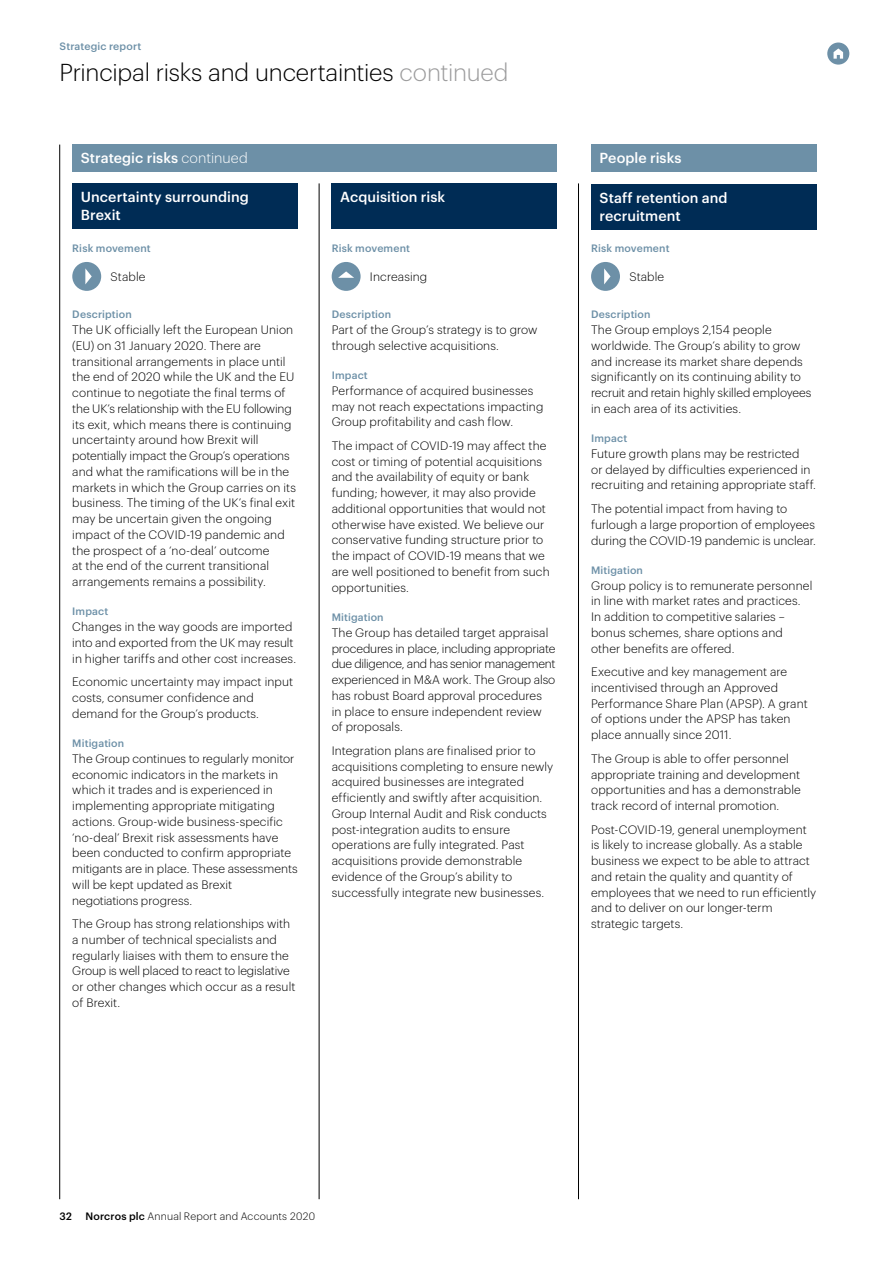
<style>
.page{position:relative;width:893px;height:1263px;background:#fff}
.page>*{position:absolute;margin:0;border:0;box-sizing:border-box;transform-origin:0 0}
.t1{font:300 24px "Graphik";letter-spacing:-.01em;color:#000}
.t2{font:500 14.25px/18px "Graphik";color:#fff}
.t3{font:300 12px/15.8px "Graphik";letter-spacing:.01em;color:#000}
.t4{font:500 10.5px "Graphik";letter-spacing:.015em;color:#6d90a7}
.t5{font:300 10.5px "Graphik";letter-spacing:.015em;color:#000}
.t6{font:500 10.5px "Graphik";color:#000}
.s1{color:#9c9c9d}
.s2{font-weight:300}
.s3{font-weight:500}
</style>
<div class="page">
<div style="left:72px;top:262px;width:29px;height:29px;background:#6d90a7;border-radius:50%"></div>
<svg style="left:85px;top:268px;width:7px;height:16px"></svg>
<hr style="left:59px;top:145px;width:1px;height:1054px;background:#000">
<hr style="left:319px;top:183px;width:1px;height:1016px;background:#000">
<div style="left:72px;top:183px;width:226px;height:46px;background:#002c55"></div>
<div style="left:332px;top:183px;width:225px;height:46px;background:#002c55"></div>
<div style="left:72px;top:145px;width:485px;height:27px;background:#6d90a7"></div>
<div style="left:591px;top:145px;width:225px;height:27px;background:#6d90a7"></div>
<hr style="left:578px;top:183px;width:1px;height:1016px;background:#000">
<div style="left:591px;top:184px;width:225px;height:46px;background:#002c55"></div>
<div style="left:332px;top:262px;width:29px;height:29px;background:#6d90a7;border-radius:50%"></div>
<svg style="left:338px;top:271px;width:16px;height:7px"></svg>
<div style="left:591px;top:262px;width:29px;height:29px;background:#6d90a7;border-radius:50%"></div>
<svg style="left:604px;top:268px;width:6px;height:16px"></svg>
<svg style="left:827px;top:43px;width:22px;height:22px"></svg>
<p class="t4" style="left:60px;top:38px;width:83px">Strategic report</p>
<h1 class="t1" style="left:60px;top:55px;width:451px">Principal risks and uncertainties <span class="s1">continued</span></h1>
<p class="t2" style="left:81px;top:148px;width:168px">Strategic risks <span class="s2">continued</span></p>
<p class="t2" style="left:600px;top:148px;width:83px">People risks</p>
<p class="t2" style="left:600px;top:188px;width:130px">Staff retention and recruitment</p>
<p class="t2" style="left:81px;top:187px;width:170px">Uncertainty surrounding<br>Brexit</p>
<p class="t2" style="left:340px;top:187px;width:107px">Acquisition risk</p>
<p class="t4" style="left:72px;top:240px;width:80px">Risk movement</p>
<p class="t4" style="left:332px;top:240px;width:80px">Risk movement</p>
<p class="t4" style="left:591px;top:240px;width:80px">Risk movement</p>
<p class="t3" style="left:111px;top:268px;width:36px">Stable</p>
<p class="t3" style="left:370px;top:268px;width:59px">Increasing</p>
<p class="t3" style="left:629px;top:268px;width:36px">Stable</p>
<p class="t4" style="left:332px;top:307px;width:61px">Description</p>
<p class="t3" style="left:332px;top:321px;width:207px">Part of the Group’s strategy is to grow through selective acquisitions.</p>
<p class="t4" style="left:332px;top:367px;width:38px">Impact</p>
<p class="t3" style="left:332px;top:382px;width:213px">Performance of acquired businesses may not reach expectations impacting<br>Group profitability and cash flow.</p>
<p class="t3" style="left:332px;top:437px;width:220px">The impact of COVID-19 may affect the cost or timing of potential acquisitions and the availability of equity or bank funding; however, it may also provide additional opportunities that would not otherwise have existed. We believe our conservative funding structure prior to the impact of COVID-19 means that we are well positioned to benefit from such opportunities.</p>
<p class="t4" style="left:332px;top:609px;width:53px">Mitigation</p>
<p class="t3" style="left:332px;top:624px;width:225px">The Group has detailed target appraisal procedures in place, including appropriate due diligence, and has senior management experienced in M&amp;A work. The Group also has robust Board approval procedures<br>in place to ensure independent review of proposals.</p>
<p class="t3" style="left:332px;top:742px;width:223px">Integration plans are finalised prior to acquisitions completing to ensure newly acquired businesses are integrated efficiently and swiftly after acquisition.<br>Group Internal Audit and Risk conducts post-integration audits to ensure operations are fully integrated. Past acquisitions provide demonstrable evidence of the Group’s ability to successfully integrate new businesses.</p>
<p class="t4" style="left:72px;top:307px;width:61px">Description</p>
<p class="t3" style="left:72px;top:321px;width:225px">The UK officially left the European Union (EU) on 31 January 2020. There are transitional arrangements in place until the end of 2020 while the UK and the EU continue to negotiate the final terms of the UK’s relationship with the EU following its exit, which means there is continuing uncertainty around how Brexit will potentially impact the Group’s operations and what the ramifications will be in the markets in which the Group carries on its business. The timing of the UK’s final exit may be uncertain given the ongoing impact of the COVID-19 pandemic and the prospect of a ‘no-deal’ outcome<br>at the end of the current transitional arrangements remains a possibility.</p>
<p class="t4" style="left:72px;top:604px;width:38px">Impact</p>
<p class="t3" style="left:72px;top:618px;width:225px">Changes in the way goods are imported into and exported from the UK may result in higher tariffs and other cost increases.</p>
<p class="t3" style="left:72px;top:673px;width:222px">Economic uncertainty may impact input costs, consumer confidence and demand for the Group’s products.</p>
<p class="t4" style="left:72px;top:735px;width:53px">Mitigation</p>
<p class="t3" style="left:72px;top:750px;width:227px">The Group continues to regularly monitor economic indicators in the markets in which it trades and is experienced in implementing appropriate mitigating actions. Group-wide business-specific ‘no-deal’ Brexit risk assessments have been conducted to confirm appropriate mitigants are in place. These assessments will be kept updated as Brexit negotiations progress.</p>
<p class="t3" style="left:72px;top:915px;width:225px">The Group has strong relationships with a number of technical specialists and regularly liaises with them to ensure the Group is well placed to react to legislative or other changes which occur as a result of Brexit.</p>
<p class="t4" style="left:591px;top:307px;width:61px">Description</p>
<p class="t3" style="left:591px;top:321px;width:222px">The Group employs 2,154 people worldwide. The Group’s ability to grow and increase its market share depends significantly on its continuing ability to recruit and retain highly skilled employees in each area of its activities.</p>
<p class="t4" style="left:591px;top:430px;width:38px">Impact</p>
<p class="t3" style="left:591px;top:445px;width:226px">Future growth plans may be restricted<br>or delayed by difficulties experienced in recruiting and retaining appropriate staff.</p>
<p class="t3" style="left:591px;top:500px;width:226px">The potential impact from having to furlough a large proportion of employees during the COVID-19 pandemic is unclear.</p>
<p class="t4" style="left:591px;top:562px;width:53px">Mitigation</p>
<p class="t3" style="left:591px;top:576px;width:223px">Group policy is to remunerate personnel in line with market rates and practices.<br>In addition to competitive salaries – bonus schemes, share options and other benefits are offered.</p>
<p class="t3" style="left:591px;top:663px;width:218px">Executive and key management are incentivised through an Approved Performance Share Plan (APSP). A grant of options under the APSP has taken place annually since 2011.</p>
<p class="t3" style="left:591px;top:750px;width:211px">The Group is able to offer personnel appropriate training and development opportunities and has a demonstrable track record of internal promotion.</p>
<p class="t3" style="left:591px;top:820px;width:227px">Post-COVID-19, general unemployment is likely to increase globally. As a stable business we expect to be able to attract and retain the quality and quantity of employees that we need to run efficiently and to deliver on our longer-term strategic targets.</p>
<p class="t6" style="left:60px;top:1209px;width:14px">32</p>
<p class="t5" style="left:85px;top:1209px;width:231px"><span class="s3">Norcros plc</span> Annual Report and Accounts 2020</p>
</div>
